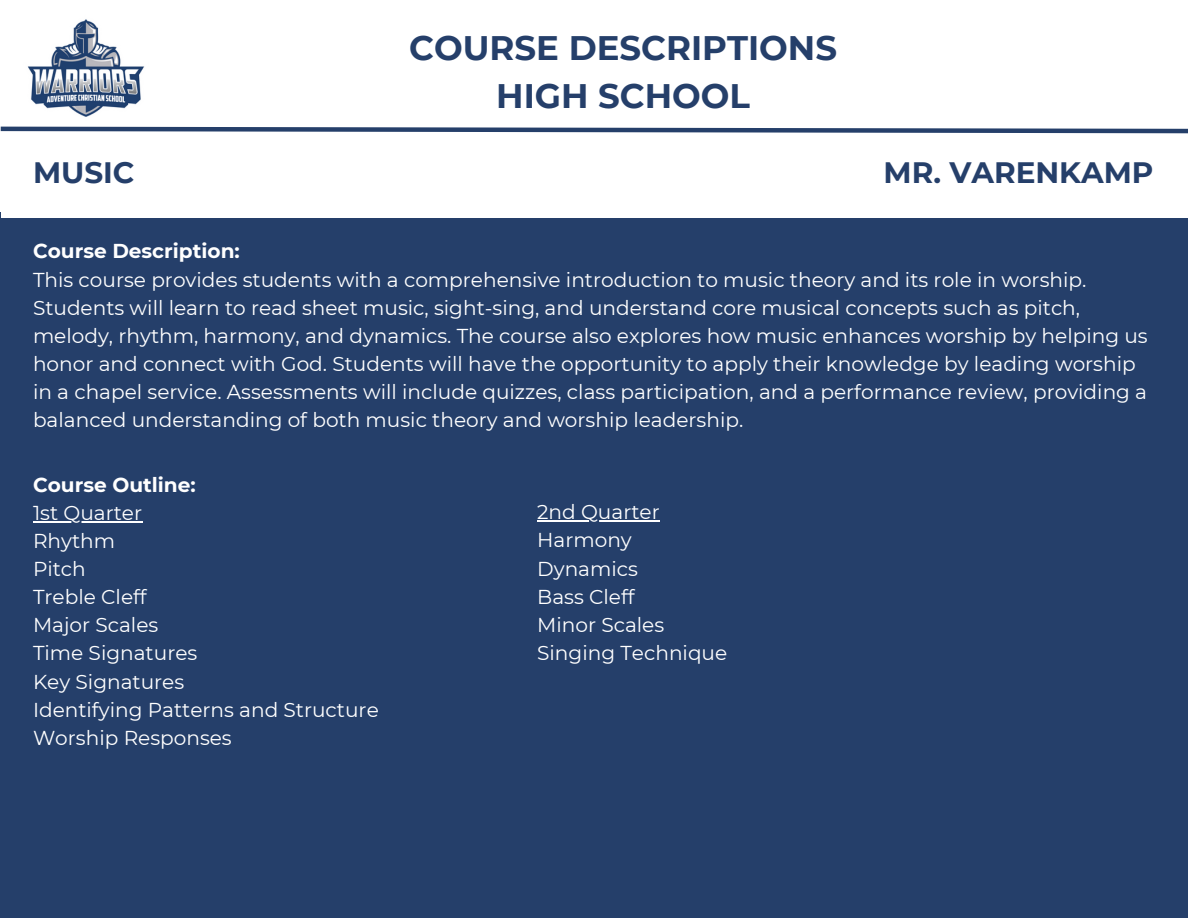
<style>
.page{position:relative;width:1188px;height:918px;background:#fff}
.page>*{position:absolute;margin:0;border:0;box-sizing:border-box;transform-origin:0 0}
.t1{font:700 34.05px/47.2px "Montserrat";color:#253f6a;text-align:center}
.t2{font:700 29.55px "Montserrat";color:#253f6a}
.t3{font:20.1px/28.2px "Montserrat";color:#fff}
.t4{font:700 20.1px "Montserrat";color:#fff}
</style>
<div class="page">
<div style="left:1px;top:213px;width:1187px;height:705px;background:#253f6a"></div>
<img style="left:27px;top:19px;width:118px;height:98px">
<div style="left:1px;top:129px;width:1187px;height:89px;background:#fff"></div>
<svg style="left:0;top:126px;width:1188px;height:8px"></svg>
<hr style="left:537px;top:520px;width:123px;height:2px;background:#fff">
<hr style="left:33px;top:521px;width:109px;height:1px;background:#fff">
<h1 class="t1" style="left:409px;top:24px;width:429px">COURSE DESCRIPTIONS<br>HIGH SCHOOL</h1>
<p class="t1" style="left:455px;top:54px;width:330px">CURRICULUM LIST</p>
<p class="t2" style="left:33px;top:155px;width:103px">MUSIC</p>
<p class="t2" style="left:884px;top:155px;width:271px">MR. VARENKAMP</p>
<p class="t4" style="left:33px;top:239px;width:208px">Course Description:</p>
<h3 class="t3" style="left:33px;top:265px;width:1116px">This course provides students with a comprehensive introduction to music theory and its role in worship.<br>Students will learn to read sheet music, sight-sing, and understand core musical concepts such as pitch, melody, rhythm, harmony, and dynamics. The course also explores how music enhances worship by helping us honor and connect with God. Students will have the opportunity to apply their knowledge by leading worship in a chapel service. Assessments will include quizzes, class participation, and a performance review, providing a balanced understanding of both music theory and worship leadership.</h3>
<p class="t4" style="left:33px;top:472px;width:164px">Course Outline:</p>
<p class="t3" style="left:33px;top:499px;width:111px">1st Quarter</p>
<p class="t3" style="left:33px;top:527px;width:84px">Rhythm</p>
<p class="t3" style="left:33px;top:555px;width:54px">Pitch</p>
<p class="t3" style="left:33px;top:583px;width:115px">Treble Cleff</p>
<p class="t3" style="left:33px;top:611px;width:127px">Major Scales</p>
<p class="t3" style="left:33px;top:639px;width:166px">Time Signatures</p>
<p class="t3" style="left:33px;top:667px;width:153px">Key Signatures</p>
<p class="t3" style="left:33px;top:695px;width:347px">Identifying Patterns and Structure</p>
<p class="t3" style="left:33px;top:724px;width:200px">Worship Responses</p>
<h2 class="t3" style="left:537px;top:498px;width:124px">2nd Quarter</h2>
<h2 class="t3" style="left:537px;top:526px;width:96px">Harmony</h2>
<p class="t3" style="left:537px;top:554px;width:102px">Dynamics</p>
<p class="t3" style="left:537px;top:582px;width:99px">Bass Cleff</p>
<p class="t3" style="left:537px;top:611px;width:129px">Minor Scales</p>
<p class="t3" style="left:537px;top:639px;width:192px">Singing Technique</p>
</div>
